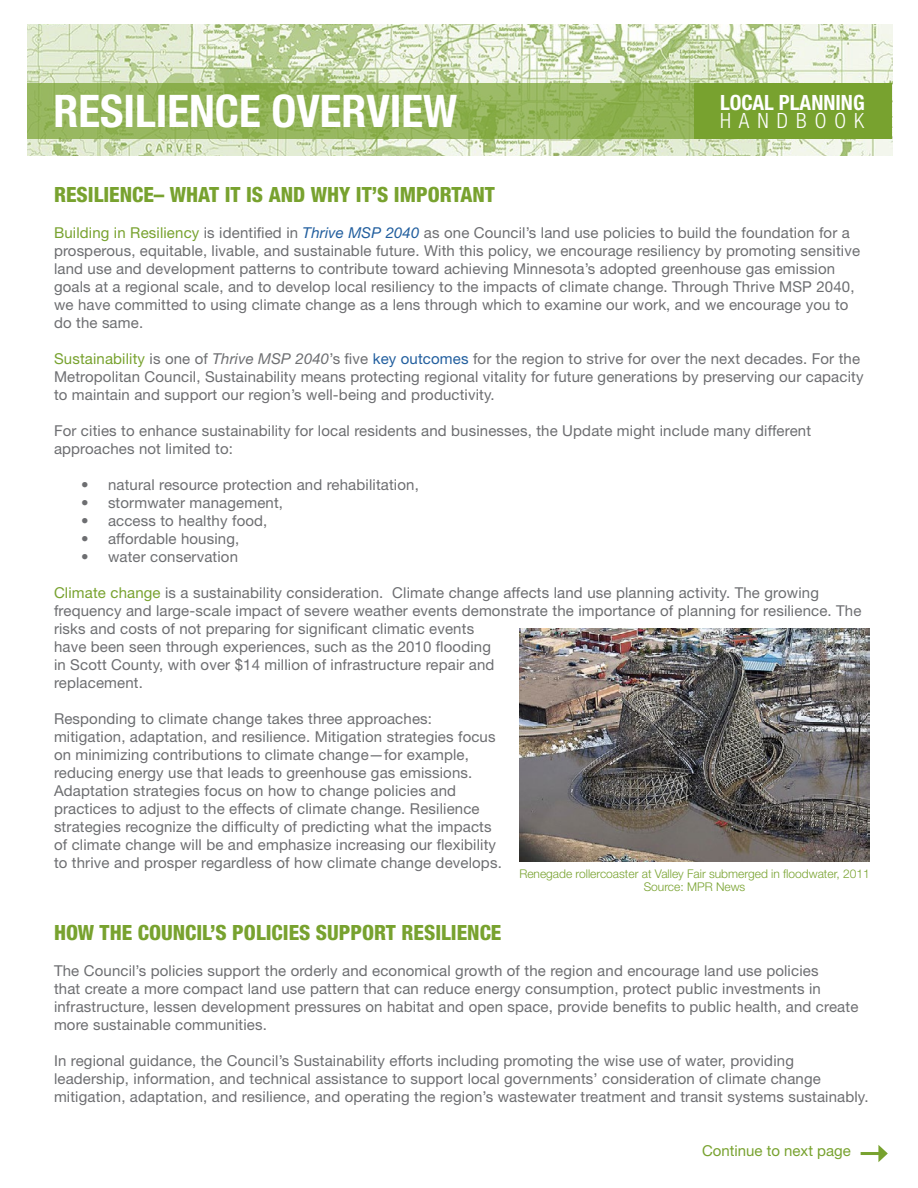
<style>
.page{position:relative;width:918px;height:1188px;background:#fff}
.page>*{position:absolute;margin:0;border:0;box-sizing:border-box;transform-origin:0 0}
.t1{font:700 condensed 45px "Helvetica Neue LT Std";color:#fff}
.t2{font:800 condensed 21px "Helvetica Neue LT Std";color:#78a22f}
.t3{font:700 condensed 21px "Helvetica Neue LT Std";color:#fff}
.t4{font:300 condensed 21px "Helvetica Neue LT Std";letter-spacing:.38em;color:#fff}
.Body{font:15px/18px "Helvetica Neue LT Std";letter-spacing:.01em;color:#6d6e71}
.Subheader{font:15px "Helvetica Neue LT Std";color:#78a22f}
.t5{font:300 12px "Helvetica Neue LT Std";color:#78a22f}
.s1{color:#78a22f}
.s2{font-style:italic;color:#215e9e}
.s3{font-style:italic}
.s4{color:#215e9e}
</style>
<div class="page">
<img style="left:27px;top:25px;width:865px;height:130px">
<svg style="left:27px;top:83px;width:668px;height:56px;fill:#96b75d"></svg>
<div style="left:695px;top:83px;width:197px;height:56px;background:#78a22f"></div>
<hr style="left:861px;top:1152px;width:20px;height:3px;background:#78a22f">
<svg style="left:878px;top:1145px;width:10px;height:17px"></svg>
<img style="left:520px;top:629px;width:350px;height:233px">
<h1 class="t1" style="left:53px;top:84px;width:406px">RESILIENCE OVERVIEW</h1>
<h2 class="t3" style="left:720px;top:90px;width:146px">LOCAL PLANNING</h2>
<h2 class="t4" style="left:720px;top:108px;width:146px">HANDBOOK</h2>
<h2 class="t2" style="left:54px;top:181px;width:443px">RESILIENCE– WHAT IT IS AND WHY IT’S IMPORTANT</h2>
<p class="Body" style="left:54px;top:223px;width:808px"><span class="s1">Building in Resiliency</span> is identified in <span class="s2">Thrive MSP 2040</span> as one Council’s land use policies to build the foundation for a prosperous, equitable, livable, and sustainable future. With this policy, we encourage resiliency by promoting sensitive land use and development patterns to contribute toward achieving Minnesota’s adopted greenhouse gas emission goals at a regional scale, and to develop local resiliency to the impacts of climate change. Through Thrive MSP 2040, we have committed to using climate change as a lens through which to examine our work, and we encourage you to do the same.</p>
<p class="Body" style="left:54px;top:349px;width:811px"><span class="s1">Sustainability</span> is one of <span class="s3">Thrive MSP 2040</span>’s five <span class="s4">key outcomes</span> for the region to strive for over the next decades. For the<br>Metropolitan Council, Sustainability means protecting regional vitality for future generations by preserving our capacity to maintain and support our region’s well-being and productivity.</p>
<p class="Body" style="left:54px;top:421px;width:759px">For cities to enhance sustainability for local residents and businesses, the Update might include many different approaches not limited to:</p>
<p class="Body" style="left:81px;top:475px;width:339px">• natural resource protection and rehabilitation,</p>
<p class="Body" style="left:81px;top:493px;width:204px">• stormwater management,</p>
<p class="Body" style="left:81px;top:511px;width:188px">• access to healthy food,</p>
<p class="Body" style="left:81px;top:529px;width:160px">• affordable housing,</p>
<p class="Body" style="left:81px;top:547px;width:159px">• water conservation</p>
<p class="Body" style="left:54px;top:583px;width:809px"><span class="s1">Climate change</span> is a sustainability consideration. Climate change affects land use planning activity. The growing frequency and large-scale impact of severe weather events demonstrate the importance of planning for resilience. The risks and costs of not preparing for significant climatic events<br>have been seen through experiences, such as the 2010 flooding<br>in Scott County, with over $14 million of infrastructure repair and<br>replacement.</p>
<p class="Body" style="left:54px;top:709px;width:449px">Responding to climate change takes three approaches: mitigation, adaptation, and resilience. Mitigation strategies focus on minimizing contributions to climate change—for example, reducing energy use that leads to greenhouse gas emissions.<br>Adaptation strategies focus on how to change policies and practices to adjust to the effects of climate change. Resilience strategies recognize the difficulty of predicting what the impacts of climate change will be and emphasize increasing our flexibility to thrive and prosper regardless of how climate change develops.</p>
<h6 class="t5" style="left:519px;top:866px;width:352px">Renegade rollercoaster at Valley Fair submerged in floodwater, 2011</h6>
<h6 class="t5" style="left:644px;top:880px;width:103px">Source: MPR News</h6>
<h2 class="t2" style="left:54px;top:919px;width:449px">HOW THE COUNCIL’S POLICIES SUPPORT RESILIENCE</h2>
<p class="Body" style="left:54px;top:961px;width:806px">The Council’s policies support the orderly and economical growth of the region and encourage land use policies<br>that create a more compact land use pattern that can reduce energy consumption, protect public investments in infrastructure, lessen development pressures on habitat and open space, provide benefits to public health, and create more sustainable communities.</p>
<p class="Body" style="left:54px;top:1051px;width:816px">In regional guidance, the Council’s Sustainability efforts including promoting the wise use of water, providing leadership, information, and technical assistance to support local governments’ consideration of climate change mitigation, adaptation, and resilience, and operating the region’s wastewater treatment and transit systems sustainably.</p>
<h3 class="Subheader" style="left:702px;top:1142px;width:150px">Continue to next page</h3>
</div>
